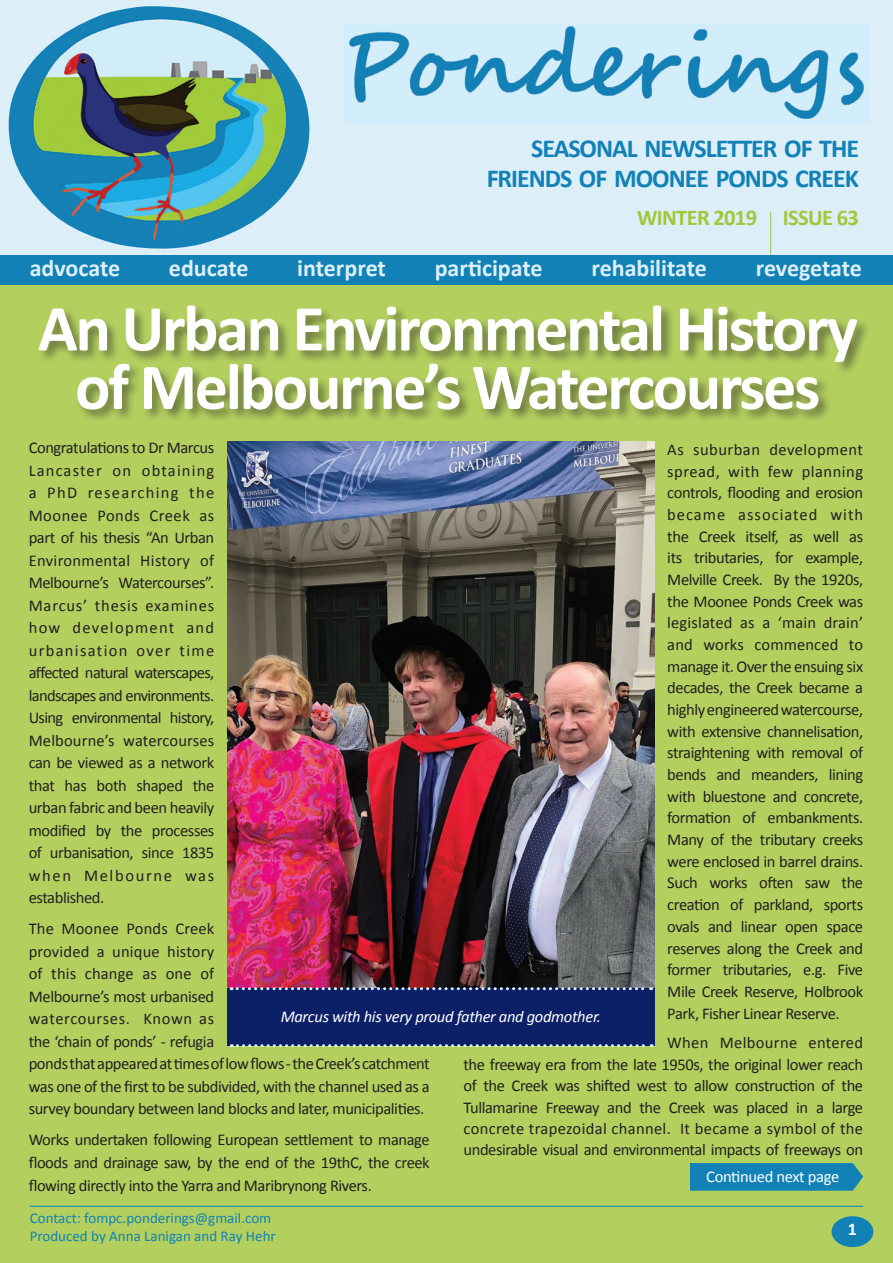
<style>
.page{position:relative;width:893px;height:1263px;background:#fff}
.page>*{position:absolute;margin:0;border:0;box-sizing:border-box;transform-origin:0 0}
.t1{font:700 66px/58.5px "Calibri";letter-spacing:-.035em;color:#fff;text-align:center}
.t2{font:700 25.95px/30px "Calibri";letter-spacing:-.04em;color:#1181b6;text-align:right}
.t3{font:700 24px "Calibri";letter-spacing:-.005em;color:#dceff8}
.t4{font:700 22.5px "Calibri";letter-spacing:-.03em;color:#a1c73a}
.t5{font:700 18px "Calibri";color:#fff}
.t6{font:16.5px/22.5px "Calibri";letter-spacing:-.025em;color:#231f20;text-align:justify}
.t7{font:italic 16.5px "Calibri";letter-spacing:-.02em;color:#fff}
.t8{font:16.5px "Calibri";letter-spacing:-.02em;color:#fff}
.t9{font:15px/18px "Calibri";color:#1181b6}
</style>
<div class="page">
<div style="left:0;top:281px;width:893px;height:982px;background:#b3d05f"></div>
<div style="left:0;top:0;width:893px;height:255px;background:#dceff8"></div>
<img style="left:3px;top:6px;width:312px;height:243px">
<div style="left:831px;top:1216px;width:42px;height:31px;background:#1181b6;border-radius:50%"></div>
<hr style="left:770px;top:211px;width:1px;height:44px;background:#a1c73a">
<img style="left:344px;top:24px;width:526px;height:98px">
<div style="left:0;top:255px;width:893px;height:30px;background:#1181b6"></div>
<hr style="left:30px;top:1206px;width:833px;height:1px;background:#1181b6">
<div style="left:37px;top:303px;width:834px;height:120px;background:#231f20;opacity:.5"></div>
<img style="left:227px;top:442px;width:428px;height:546px">
<div style="left:227px;top:988px;width:428px;height:58px;background:#0c2068"></div>
<svg style="left:690px;top:1163px;width:173px;height:28px;background:#1784b2"></svg>
<svg style="left:231px;top:987px;width:421px;height:3px"></svg>
<svg style="left:231px;top:1044px;width:421px;height:3px"></svg>
<h2 class="t2" style="left:487px;top:133px;width:374px">SEASONAL NEWSLETTER OF THE<br>FRIENDS OF MOONEE PONDS CREEK</h2>
<h3 class="t4" style="left:637px;top:203px;width:223px">WINTER 2019 ISSUE 63</h3>
<h3 class="t3" style="left:30px;top:253px;width:92px">advocate</h3>
<h3 class="t3" style="left:169px;top:253px;width:81px">educate</h3>
<h3 class="t3" style="left:297px;top:253px;width:90px">interpret</h3>
<h3 class="t3" style="left:435px;top:253px;width:109px">participate</h3>
<h3 class="t3" style="left:591px;top:253px;width:117px">rehabilitate</h3>
<h3 class="t3" style="left:756px;top:253px;width:108px">revegetate</h3>
<h1 class="t1" style="left:38px;top:299px;width:821px">An Urban Environmental History of Melbourne’s Watercourses</h1>
<p class="t6" style="left:29px;top:436px;width:187px">Congratulations to Dr Marcus Lancaster on obtaining a PhD researching the Moonee Ponds Creek as part of his thesis “An Urban Environmental History of Melbourne’s Watercourses”.<br>Marcus’ thesis examines how development and urbanisation over time affected natural waterscapes, landscapes and environments.<br>Using environmental history, Melbourne’s watercourses can be viewed as a network that has both shaped the urban fabric and been heavily modified by the processes of urbanisation, since 1835 when Melbourne was established.</p>
<p class="t6" style="left:29px;top:918px;width:403px;text-align:left">The Moonee Ponds Creek<br>provided a unique history<br>of this change as one of<br>Melbourne’s most urbanised<br>watercourses. Known as<br>the ‘chain of ponds’ - refugia<br>ponds that appeared at times of low flows - the Creek’s catchment was one of the first to be subdivided, with the channel used as a survey boundary between land blocks and later, municipalities.</p>
<p class="t6" style="left:29px;top:1129px;width:403px">Works undertaken following European settlement to manage floods and drainage saw, by the end of the 19thC, the creek flowing directly into the Yarra and Maribrynong Rivers.</p>
<p class="t6" style="left:667px;top:438px;width:197px;line-height:21.8px">As suburban development spread, with few planning controls, flooding and erosion became associated with the Creek itself, as well as its tributaries, for example, Melville Creek. By the 1920s, the Moonee Ponds Creek was legislated as a ‘main drain’ and works commenced to manage it. Over the ensuing six decades, the Creek became a highly engineered watercourse, with extensive channelisation, straightening with removal of bends and meanders, lining with bluestone and concrete, formation of embankments.<br>Many of the tributary creeks were enclosed in barrel drains.<br>Such works often saw the creation of parkland, sports ovals and linear open space reserves along the Creek and former tributaries, e.g. Five Mile Creek Reserve, Holbrook Park, Fisher Linear Reserve.</p>
<p class="t6" style="left:463px;top:1032px;width:401px;line-height:21.3px;text-indent:204px">When Melbourne entered the freeway era from the late 1950s, the original lower reach of the Creek was shifted west to allow construction of the Tullamarine Freeway and the Creek was placed in a large concrete trapezoidal channel. It became a symbol of the undesirable visual and environmental impacts of freeways on</p>
<p class="t7" style="left:281px;top:1005px;width:322px">Marcus with his very proud father and godmother.</p>
<p class="t8" style="left:706px;top:1166px;width:135px">Continued next page</p>
<p class="t9" style="left:30px;top:1209px;width:248px">Contact: fompc.ponderings@gmail.com<br>Produced by Anna Lanigan and Ray Hehr</p>
<p class="t5" style="left:848px;top:1218px;width:11px">1</p>
</div>
